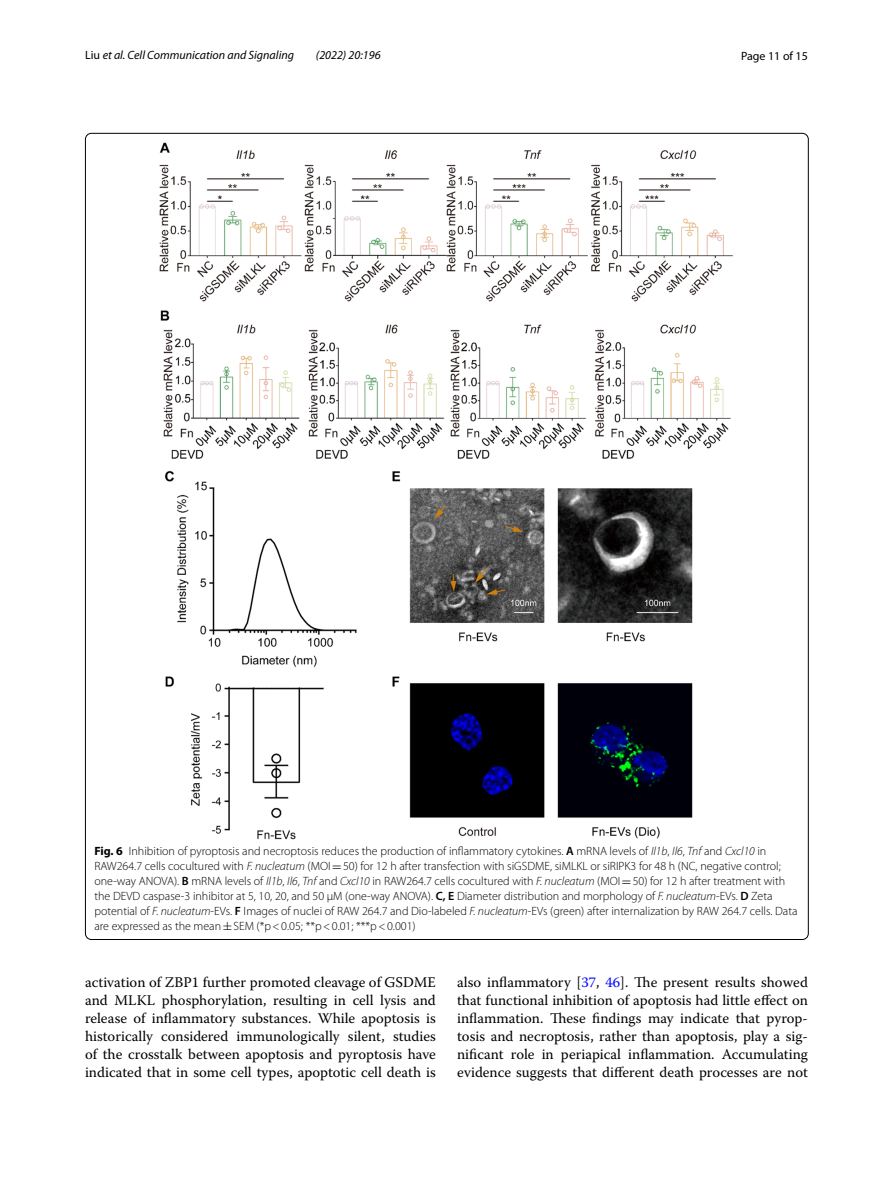
<style>
.page{position:relative;width:893px;height:1187px;background:#fff}
.page>*{position:absolute;margin:0;border:0;box-sizing:border-box;transform-origin:0 0}
.t1{font:14.7px/18px "Warnock Pro";color:#000;text-align:justify}
.t2{font:300 12px/15px "Myriad Pro";color:#000}
.t3{font:italic 12px "Myriad Pro";color:#000}
.t4{font:12px "Myriad Pro";color:#000}
.s1{font-style:normal}
.s2{font-weight:700}
.s3{font-weight:600}
.s4{font-style:italic}
.s5{font-family:"MTSY";font-weight:400}
.s6{color:#00f}
</style>
<div class="page">
<img style="left:160px;top:142px;width:573px;height:697px">
<p class="t3" style="left:85px;top:48px;width:211px"><span class="s1">Liu</span> et al. Cell Communication and Signaling</p>
<p class="t3" style="left:316px;top:48px;width:66px">(2022) 20:196</p>
<p class="t4" style="left:741px;top:48px;width:68px">Page 11 of 15</p>
<p class="t2" style="left:94px;top:843px;width:705px"><span class="s2">Fig. 6</span> Inhibition of pyroptosis and necroptosis reduces the production of inflammatory cytokines. <span class="s3">A</span> mRNA levels of <span class="s4">Il1b</span>, <span class="s4">Il6</span>, <span class="s4">Tnf</span> and <span class="s4">Cxcl10</span> in RAW264.7 cells cocultured with <span class="s4">F. nucleatum</span> (MOI<span class="s5">=</span>50) for 12 h after transfection with siGSDME, siMLKL or siRIPK3 for 48 h (NC, negative control; one-way ANOVA). <span class="s3">B</span> mRNA levels of <span class="s4">Il1b</span>, <span class="s4">Il6</span>, <span class="s4">Tnf</span> and <span class="s4">Cxcl10</span> in RAW264.7 cells cocultured with <span class="s4">F. nucleatum</span> (MOI<span class="s5">=</span>50) for 12 h after treatment with the DEVD caspase-3 inhibitor at 5, 10, 20, and 50 µM (one-way ANOVA). <span class="s3">C, E</span> Diameter distribution and morphology of <span class="s4">F. nucleatum</span>-EVs. <span class="s3">D</span> Zeta potential of <span class="s4">F. nucleatum</span>-EVs. <span class="s3">F</span> Images of nuclei of RAW 264.7 and Dio-labeled <span class="s4">F. nucleatum</span>-EVs (green) after internalization by RAW 264.7 cells. Data are expressed as the mean<span class="s5">±</span>SEM (*p&lt;0.05; **p&lt;0.01; ***p&lt;0.001)</p>
<p class="t1" style="left:85px;top:972px;width:352px">activation of ZBP1 further promoted cleavage of GSDME and MLKL phosphorylation, resulting in cell lysis and release of inflammatory substances. While apoptosis is historically considered immunologically silent, studies of the crosstalk between apoptosis and pyroptosis have indicated that in some cell types, apoptotic cell death is</p>
<p class="t1" style="left:457px;top:972px;width:352px">also inflammatory [<span class="s6">37</span>, <span class="s6">46</span>]. The present results showed that functional inhibition of apoptosis had little effect on inflammation. These findings may indicate that pyrop&shy;tosis and necroptosis, rather than apoptosis, play a sig&shy;nificant role in periapical inflammation. Accumulating evidence suggests that different death processes are not</p>
</div>
